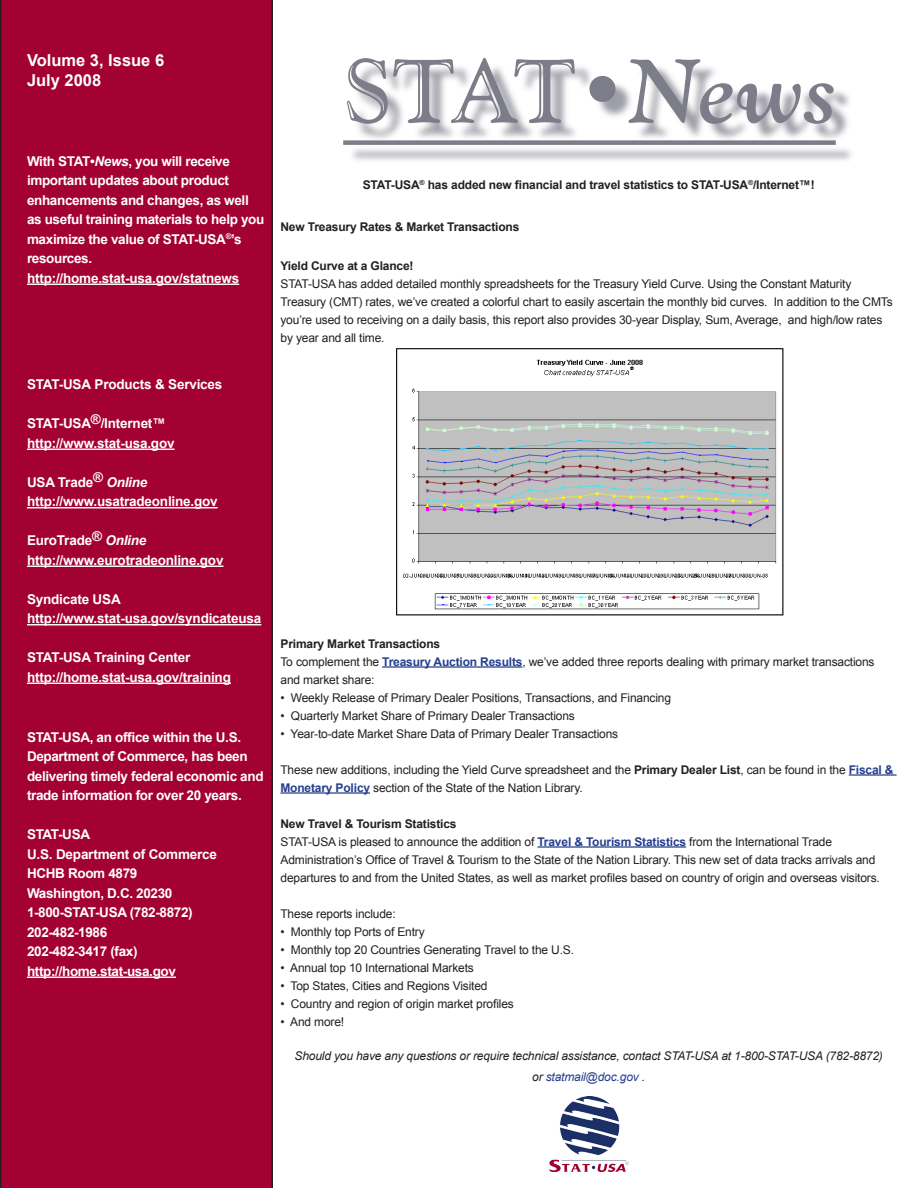
<style>
.page{position:relative;width:918px;height:1188px;background:#fff}
.page>*{position:absolute;margin:0;border:0;box-sizing:border-box;transform-origin:0 0}
.t1{font:90px "Goudy Handtooled BT";color:#7d7d8a}
.t2{font:700 16.5px "Arial";color:#fff}
.Body_Text2{font:700 13.5px/19.5px "Arial";letter-spacing:-.025em;color:#fff}
.Body_Text{font:700 13.5px "Arial";letter-spacing:-.015em;color:#fff}
.Body_Text-2{font:12px/18px "Arial";letter-spacing:-.015em;color:#231f20}
.Body_Text-3{font:700 12px "Arial";letter-spacing:-.015em;color:#231f20}
.Body_Text-4{font:italic 12px "Arial";letter-spacing:-.015em;color:#231f20}
.Body_Text-5{font:italic 12px "Arial";letter-spacing:-.015em;color:#253f8e}
.s1{font-style:italic}
.s2{font-family:"Goudy Old Style BT";font-weight:700}
.s3{font-family:"Goudy Old Style BT";font-weight:700;font-style:italic}
.s4{font-weight:700;color:#253f8e}
.s5{font-weight:700}
.s6{color:#231f20}
</style>
<div class="page">
<div style="left:0;top:0;width:273px;height:1188px;background:#a40133"></div>
<div style="left:348px;top:62px;width:507px;height:103px;background:#7d7d8a;opacity:.75"></div>
<div style="left:343px;top:140px;width:493px;height:5px;background:#7d7d8a"></div>
<hr style="left:382px;top:666px;width:140px;height:2px;background:#253f8e">
<hr style="left:849px;top:774px;width:48px;height:2px;background:#253f8e">
<hr style="left:280px;top:792px;width:90px;height:2px;background:#253f8e">
<hr style="left:537px;top:846px;width:149px;height:2px;background:#253f8e">
<hr style="left:27px;top:284px;width:212px;height:1px;background:#fff">
<hr style="left:27px;top:449px;width:148px;height:1px;background:#fff">
<hr style="left:27px;top:507px;width:191px;height:1px;background:#fff">
<hr style="left:27px;top:566px;width:197px;height:1px;background:#fff">
<hr style="left:27px;top:624px;width:234px;height:1px;background:#fff">
<hr style="left:27px;top:683px;width:204px;height:1px;background:#fff">
<img style="left:549px;top:1097px;width:80px;height:74px">
<hr style="left:27px;top:977px;width:149px;height:1px;background:#fff">
<img style="left:396px;top:348px;width:388px;height:267px">
<p class="t2" style="left:27px;top:49px;width:139px">Volume 3, Issue 6</p>
<p class="t2" style="left:27px;top:69px;width:76px">July 2008</p>
<p class="Body_Text2" style="left:27px;top:152px;width:239px">With STAT•<span class="s1">News</span>, you will receive important updates about product enhancements and changes, as well as useful training materials to help you maximize the value of STAT-USA<sup>®</sup>’s resources.</p>
<p class="Body_Text2" style="left:27px;top:269px;width:214px">http://home.stat-usa.gov/statnews</p>
<p class="Body_Text" style="left:27px;top:376px;width:197px">STAT-USA Products &amp; Services</p>
<p class="Body_Text" style="left:27px;top:415px;width:140px">STAT-USA®/Internet™</p>
<p class="Body_Text" style="left:27px;top:434px;width:149px">http://www.stat-usa.gov</p>
<p class="Body_Text" style="left:27px;top:473px;width:122px">USA Trade® <span class="s1">Online</span></p>
<p class="Body_Text" style="left:27px;top:493px;width:192px">http://www.usatradeonline.gov</p>
<p class="Body_Text" style="left:27px;top:532px;width:121px">EuroTrade® <span class="s1">Online</span></p>
<p class="Body_Text" style="left:27px;top:551px;width:198px">http://www.eurotradeonline.gov</p>
<p class="Body_Text" style="left:27px;top:590px;width:95px">Syndicate USA</p>
<p class="Body_Text" style="left:27px;top:610px;width:236px">http://www.stat-usa.gov/syndicateusa</p>
<p class="Body_Text" style="left:27px;top:649px;width:165px">STAT-USA Training Center</p>
<p class="Body_Text" style="left:27px;top:668px;width:205px">http://home.stat-usa.gov/training</p>
<p class="Body_Text2" style="left:27px;top:728px;width:238px">STAT-USA, an office within the U.S.<br>Department of Commerce, has been delivering timely federal economic and trade information for over 20 years.</p>
<p class="Body_Text2" style="left:27px;top:825px;width:65px">STAT-USA</p>
<p class="Body_Text2" style="left:27px;top:845px;width:192px">U.S. Department of Commerce</p>
<p class="Body_Text2" style="left:27px;top:864px;width:112px">HCHB Room 4879</p>
<p class="Body_Text2" style="left:27px;top:884px;width:147px">Washington, D.C. 20230</p>
<p class="Body_Text2" style="left:27px;top:903px;width:167px">1-800-STAT-USA (782-8872)</p>
<p class="Body_Text2" style="left:27px;top:923px;width:82px">202-482-1986</p>
<p class="Body_Text2" style="left:27px;top:942px;width:112px">202-482-3417 (fax)</p>
<p class="Body_Text2" style="left:27px;top:962px;width:150px">http://home.stat-usa.gov</p>
<p class="t1" style="left:343px;top:36px;width:494px">STAT<span class="s2">•</span><span class="s3">News</span></p>
<p class="Body_Text-3" style="left:363px;top:177px;width:454px">STAT-USA<sup>®</sup> has added new financial and travel statistics to STAT-USA<sup>®</sup>/Internet™!</p>
<p class="Body_Text-3" style="left:280px;top:219px;width:240px">New Treasury Rates &amp; Market Transactions</p>
<p class="Body_Text-3" style="left:280px;top:258px;width:135px">Yield Curve at a Glance!</p>
<p class="Body_Text-2" style="left:280px;top:275px;width:614px">STAT-USA has added detailed monthly spreadsheets for the Treasury Yield Curve. Using the Constant Maturity Treasury (CMT) rates, we’ve created a colorful chart to easily ascertain the monthly bid curves. In addition to the CMTs you’re used to receiving on a daily basis, this report also provides 30-year Display, Sum, Average, and high/low rates by year and all time.</p>
<p class="Body_Text-3" style="left:280px;top:636px;width:161px">Primary Market Transactions</p>
<p class="Body_Text-2" style="left:280px;top:653px;width:596px">To complement the <span class="s4">Treasury Auction Results</span>, we’ve added three reports dealing with primary market transactions and market share:</p>
<p class="Body_Text-2" style="left:280px;top:689px;width:392px">• Weekly Release of Primary Dealer Positions, Transactions, and Financing</p>
<p class="Body_Text-2" style="left:280px;top:707px;width:296px">• Quarterly Market Share of Primary Dealer Transactions</p>
<p class="Body_Text-2" style="left:280px;top:725px;width:339px">• Year-to-date Market Share Data of Primary Dealer Transactions</p>
<p class="Body_Text-2" style="left:280px;top:761px;width:615px">These new additions, including the Yield Curve spreadsheet and the <span class="s5">Primary Dealer List</span>, can be found in the <span class="s4">Fiscal &amp;<br>Monetary Policy</span> section of the State of the Nation Library.</p>
<p class="Body_Text-3" style="left:280px;top:816px;width:178px">New Travel &amp; Tourism Statistics</p>
<p class="Body_Text-2" style="left:280px;top:833px;width:601px">STAT-USA is pleased to announce the addition of <span class="s4">Travel &amp; Tourism Statistics</span> from the International Trade<br>Administration’s Office of Travel &amp; Tourism to the State of the Nation Library. This new set of data tracks arrivals and departures to and from the United States, as well as market profiles based on country of origin and overseas visitors.</p>
<p class="Body_Text-2" style="left:280px;top:905px;width:117px">These reports include:</p>
<p class="Body_Text-2" style="left:280px;top:923px;width:146px">• Monthly top Ports of Entry</p>
<p class="Body_Text-2" style="left:280px;top:941px;width:295px">• Monthly top 20 Countries Generating Travel to the U.S.</p>
<p class="Body_Text-2" style="left:280px;top:959px;width:195px">• Annual top 10 International Markets</p>
<p class="Body_Text-2" style="left:280px;top:977px;width:209px">• Top States, Cities and Regions Visited</p>
<p class="Body_Text-2" style="left:280px;top:995px;width:235px">• Country and region of origin market profiles</p>
<p class="Body_Text-2" style="left:280px;top:1013px;width:65px">• And more!</p>
<p class="Body_Text-4" style="left:295px;top:1048px;width:590px">Should you have any questions or require technical assistance, contact STAT-USA at 1-800-STAT-USA (782-8872)</p>
<p class="Body_Text-5" style="left:532px;top:1069px;width:114px"><span class="s6">or</span> statmail@doc.gov <span class="s6">.</span></p>
</div>
